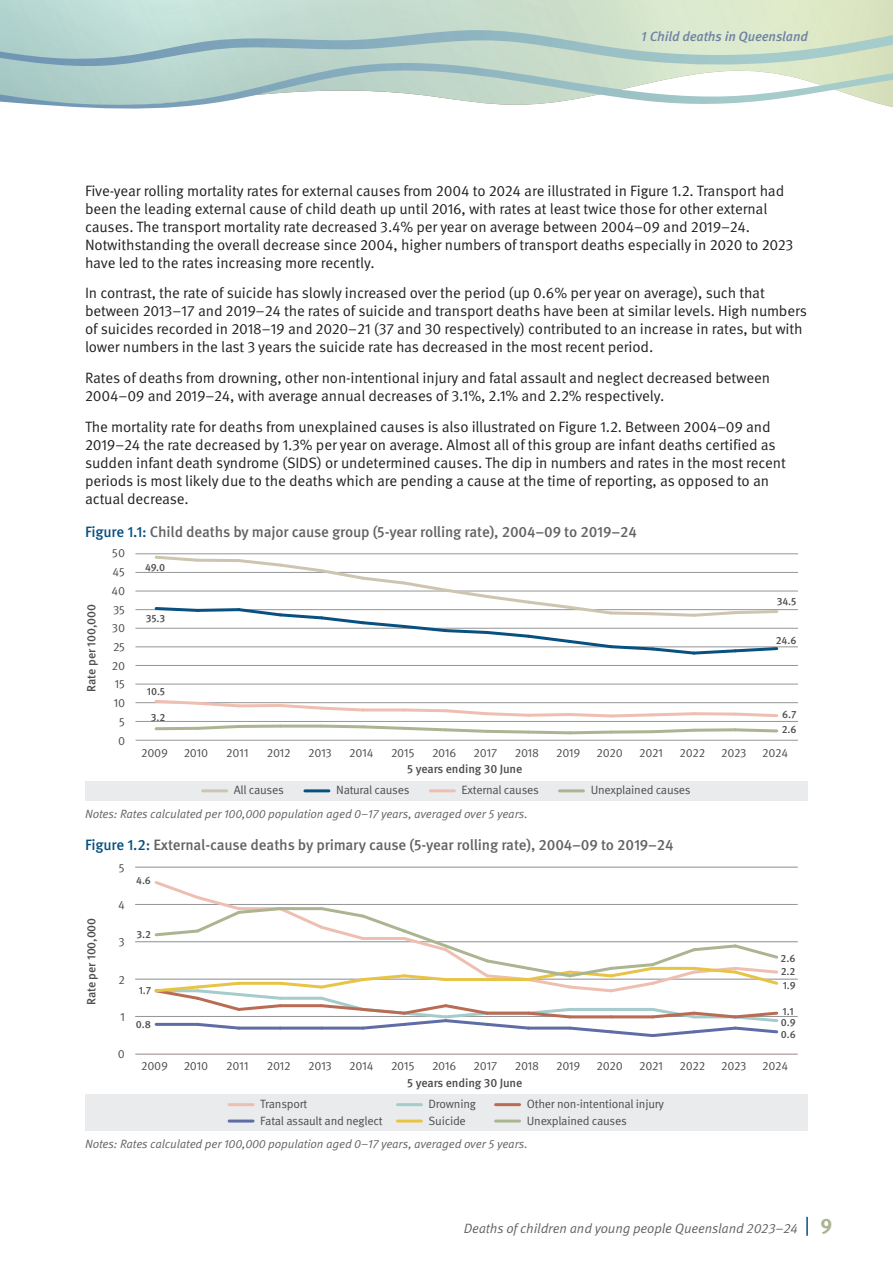
<style>
.page{position:relative;width:893px;height:1263px;background:#fff}
.page>*{position:absolute;margin:0;border:0;box-sizing:border-box;transform-origin:0 0}
.Body{font:15px/18px "Meta Pro Norm";letter-spacing:-.01em;color:#231f20}
.Figure_Headings{font:500 15px "Meta Pro";letter-spacing:-.01em;color:#636366}
.t1{font:13.5px "Meta Pro Norm Ita";letter-spacing:-.01em;color:#636366}
.t2{font:italic 500 13.5px "Meta Pro";letter-spacing:-.01em;color:#6f81a4}
.t3{font:12px "Meta Pro Norm";letter-spacing:-.02em;color:#4b4c4d}
.Table_Footnote{font:12px "Meta Pro Norm Ita";letter-spacing:-.01em;color:#636366}
.t4{font:500 12px "Meta Pro";letter-spacing:-.01em;color:#4b4c4d}
.t5{font:500 10.5px/14.7px "Meta Pro";letter-spacing:-.01em;color:#4b4c4d}
.s1{color:#08507f}
.s2{font-family:"Meta Pro";font-weight:700;font-size:21px;color:#abb592}
</style>
<div class="page">
<svg style="left:0;top:30px;width:893px;height:33px"></svg>
<svg style="left:0;top:63px;width:893px;height:46px"></svg>
<hr style="left:135px;top:702px;width:663px;height:1px;background:#939598">
<hr style="left:135px;top:665px;width:663px;height:1px;background:#939598">
<hr style="left:135px;top:684px;width:663px;height:1px;background:#939598">
<hr style="left:135px;top:721px;width:663px;height:1px;background:#939598">
<hr style="left:135px;top:628px;width:663px;height:1px;background:#939598">
<hr style="left:135px;top:591px;width:663px;height:1px;background:#939598">
<hr style="left:135px;top:572px;width:663px;height:1px;background:#939598">
<hr style="left:135px;top:609px;width:663px;height:1px;background:#939598">
<hr style="left:135px;top:646px;width:663px;height:1px;background:#939598">
<hr style="left:135px;top:553px;width:663px;height:1px;background:#939598">
<hr style="left:136px;top:740px;width:662px;height:1px;background:#939598">
<hr style="left:156px;top:727px;width:41px;height:3px;background:#abb592">
<svg style="left:194px;top:725px;width:45px;height:5px"></svg>
<hr style="left:239px;top:725px;width:41px;height:3px;background:#abb592">
<svg style="left:697px;top:728px;width:35px;height:4px"></svg>
<svg style="left:732px;top:728px;width:46px;height:5px"></svg>
<svg style="left:153px;top:700px;width:89px;height:8px"></svg>
<hr style="left:239px;top:704px;width:41px;height:3px;background:#eebfb1">
<svg style="left:277px;top:702px;width:420px;height:33px"></svg>
<svg style="left:694px;top:712px;width:38px;height:4px"></svg>
<svg style="left:732px;top:712px;width:47px;height:5px"></svg>
<svg style="left:153px;top:554px;width:627px;height:101px"></svg>
<div style="left:85px;top:781px;width:723px;height:19px;background:#eaebec"></div>
<hr style="left:203px;top:789px;width:24px;height:3px;background:#cdc5b0">
<hr style="left:305px;top:789px;width:24px;height:3px;background:#08507f">
<hr style="left:559px;top:789px;width:24px;height:3px;background:#abb592">
<hr style="left:430px;top:789px;width:24px;height:3px;background:#eebfb1">
<hr style="left:135px;top:1016px;width:663px;height:1px;background:#939598">
<hr style="left:135px;top:979px;width:663px;height:1px;background:#939598">
<hr style="left:135px;top:941px;width:663px;height:1px;background:#939598">
<hr style="left:135px;top:904px;width:663px;height:1px;background:#939598">
<hr style="left:135px;top:867px;width:663px;height:1px;background:#939598">
<div style="left:85px;top:1095px;width:723px;height:36px;background:#eaebec"></div>
<hr style="left:229px;top:1103px;width:24px;height:3px;background:#eebfb1">
<hr style="left:397px;top:1103px;width:24px;height:3px;background:#a5cbca">
<hr style="left:397px;top:1119px;width:24px;height:3px;background:#e7c445">
<hr style="left:496px;top:1119px;width:24px;height:3px;background:#abb592">
<hr style="left:229px;top:1119px;width:24px;height:3px;background:#5f6ca5">
<hr style="left:496px;top:1103px;width:24px;height:3px;background:#b96c54">
<hr style="left:135px;top:1054px;width:663px;height:1px;background:#939598">
<svg style="left:152px;top:881px;width:628px;height:156px"></svg>
<svg style="left:806px;top:1217px;width:2px;height:19px"></svg>
<p class="t2" style="left:641px;top:26px;width:168px">1 Child deaths in Queensland</p>
<p class="Body" style="left:85px;top:180px;width:710px">Five-year rolling mortality rates for external causes from 2004 to 2024 are illustrated in Figure 1.2. Transport had been the leading external cause of child death up until 2016, with rates at least twice those for other external causes. The transport mortality rate decreased 3.4% per year on average between 2004–09 and 2019–24.<br>Notwithstanding the overall decrease since 2004, higher numbers of transport deaths especially in 2020 to 2023 have led to the rates increasing more recently.</p>
<p class="Body" style="left:85px;top:283px;width:723px">In contrast, the rate of suicide has slowly increased over the period (up 0.6% per year on average), such that between 2013–17 and 2019–24 the rates of suicide and transport deaths have been at similar levels. High numbers of suicides recorded in 2018–19 and 2020–21 (37 and 30 respectively) contributed to an increase in rates, but with lower numbers in the last 3 years the suicide rate has decreased in the most recent period.</p>
<p class="Body" style="left:85px;top:368px;width:686px">Rates of deaths from drowning, other non-intentional injury and fatal assault and neglect decreased between<br>2004–09 and 2019–24, with average annual decreases of 3.1%, 2.1% and 2.2% respectively.</p>
<p class="Body" style="left:85px;top:417px;width:702px">The mortality rate for deaths from unexplained causes is also illustrated on Figure 1.2. Between 2004–09 and 2019–24 the rate decreased by 1.3% per year on average. Almost all of this group are infant deaths certified as sudden infant death syndrome (SIDS) or undetermined causes. The dip in numbers and rates in the most recent periods is most likely due to the deaths which are pending a cause at the time of reporting, as opposed to an actual decrease.</p>
<p class="Figure_Headings" style="left:85px;top:520px;width:553px"><span class="s1">Figure 1.1:</span> Child deaths by major cause group (5-year rolling rate), 2004–09 to 2019–24</p>
<p class="t4" style="left:82px;top:691px;width:89px;rotate:-90deg">Rate per 100,000</p>
<p class="t3" style="left:112px;top:544px;width:14px">50</p>
<p class="t3" style="left:113px;top:563px;width:14px">45</p>
<p class="t3" style="left:111px;top:582px;width:15px">40</p>
<p class="t3" style="left:113px;top:600px;width:14px">35</p>
<p class="t3" style="left:112px;top:619px;width:15px">30</p>
<p class="t3" style="left:113px;top:638px;width:14px">25</p>
<p class="t3" style="left:112px;top:656px;width:15px">20</p>
<p class="t3" style="left:114px;top:675px;width:12px">15</p>
<p class="t3" style="left:113px;top:694px;width:13px">10</p>
<p class="t3" style="left:119px;top:713px;width:7px">5</p>
<p class="t3" style="left:118px;top:731px;width:9px">0</p>
<p class="t5" style="left:145px;top:560px;width:22px">49.0</p>
<p class="t5" style="left:146px;top:610px;width:21px">35.3</p>
<p class="t5" style="left:147px;top:683px;width:20px">10.5</p>
<p class="t5" style="left:151px;top:710px;width:16px">3.2</p>
<p class="t5" style="left:777px;top:593px;width:21px">34.5</p>
<p class="t5" style="left:776px;top:632px;width:22px">24.6</p>
<p class="t5" style="left:782px;top:706px;width:16px">6.7<br>2.6</p>
<p class="t3" style="left:141px;top:743px;width:28px">2009</p>
<p class="t3" style="left:184px;top:743px;width:26px">2010</p>
<p class="t3" style="left:226px;top:743px;width:24px">2011</p>
<p class="t3" style="left:267px;top:743px;width:25px">2012</p>
<p class="t3" style="left:308px;top:743px;width:25px">2013</p>
<p class="t3" style="left:349px;top:743px;width:26px">2014</p>
<p class="t3" style="left:391px;top:743px;width:25px">2015</p>
<p class="t3" style="left:432px;top:743px;width:26px">2016</p>
<p class="t3" style="left:474px;top:743px;width:25px">2017</p>
<p class="t3" style="left:515px;top:743px;width:26px">2018</p>
<p class="t3" style="left:556px;top:743px;width:26px">2019</p>
<p class="t3" style="left:597px;top:743px;width:28px">2020</p>
<p class="t3" style="left:639px;top:743px;width:25px">2021</p>
<p class="t3" style="left:680px;top:743px;width:27px">2022</p>
<p class="t3" style="left:721px;top:743px;width:27px">2023</p>
<p class="t3" style="left:762px;top:743px;width:27px">2024</p>
<p class="t4" style="left:407px;top:760px;width:117px">5 years ending 30 June</p>
<p class="t3" style="left:234px;top:781px;width:51px">All causes</p>
<p class="t3" style="left:336px;top:781px;width:75px">Natural causes</p>
<p class="t3" style="left:462px;top:781px;width:79px">External causes</p>
<p class="t3" style="left:591px;top:781px;width:101px">Unexplained causes</p>
<p class="Table_Footnote" style="left:85px;top:804px;width:444px">Notes: Rates calculated per 100,000 population aged 0–17 years, averaged over 5 years.</p>
<p class="Figure_Headings" style="left:85px;top:833px;width:590px"><span class="s1">Figure 1.2:</span> External-cause deaths by primary cause (5-year rolling rate), 2004–09 to 2019–24</p>
<p class="t4" style="left:82px;top:1005px;width:89px;rotate:-90deg">Rate per 100,000</p>
<p class="t3" style="left:119px;top:858px;width:7px">5</p>
<p class="t3" style="left:118px;top:896px;width:8px">4</p>
<p class="t3" style="left:118px;top:933px;width:8px">3</p>
<p class="t3" style="left:118px;top:970px;width:8px">2</p>
<p class="t3" style="left:120px;top:1008px;width:6px">1</p>
<p class="t3" style="left:118px;top:1045px;width:9px">0</p>
<p class="t5" style="left:136px;top:872px;width:16px">4.6</p>
<p class="t5" style="left:136px;top:927px;width:16px">3.2</p>
<p class="t5" style="left:139px;top:982px;width:14px">1.7</p>
<p class="t5" style="left:136px;top:1016px;width:17px">0.8</p>
<p class="t5" style="left:781px;top:950px;width:16px">2.6</p>
<p class="t5" style="left:781px;top:964px;width:16px;line-height:13.5px">2.2<br>1.9</p>
<p class="t5" style="left:783px;top:1003px;width:13px">1.1</p>
<p class="t5" style="left:781px;top:1026px;width:16px">0.6</p>
<p class="t5" style="left:781px;top:1015px;width:16px">0.9</p>
<p class="t3" style="left:141px;top:1057px;width:28px">2009</p>
<p class="t3" style="left:184px;top:1057px;width:26px">2010</p>
<p class="t3" style="left:226px;top:1057px;width:24px">2011</p>
<p class="t3" style="left:267px;top:1057px;width:25px">2012</p>
<p class="t3" style="left:308px;top:1057px;width:25px">2013</p>
<p class="t3" style="left:349px;top:1057px;width:26px">2014</p>
<p class="t3" style="left:391px;top:1057px;width:25px">2015</p>
<p class="t3" style="left:432px;top:1057px;width:26px">2016</p>
<p class="t3" style="left:474px;top:1057px;width:25px">2017</p>
<p class="t3" style="left:515px;top:1057px;width:26px">2018</p>
<p class="t3" style="left:556px;top:1057px;width:26px">2019</p>
<p class="t3" style="left:597px;top:1057px;width:28px">2020</p>
<p class="t3" style="left:639px;top:1057px;width:25px">2021</p>
<p class="t3" style="left:680px;top:1057px;width:27px">2022</p>
<p class="t3" style="left:721px;top:1057px;width:27px">2023</p>
<p class="t3" style="left:762px;top:1057px;width:27px">2024</p>
<p class="t4" style="left:407px;top:1074px;width:117px">5 years ending 30 June</p>
<p class="t3" style="left:527px;top:1095px;width:139px">Other non-intentional injury</p>
<p class="t3" style="left:260px;top:1095px;width:49px">Transport</p>
<p class="t3" style="left:429px;top:1095px;width:49px">Drowning</p>
<p class="t3" style="left:260px;top:1111px;width:124px">Fatal assault and neglect</p>
<p class="t3" style="left:429px;top:1111px;width:39px">Suicide</p>
<p class="t3" style="left:527px;top:1111px;width:101px">Unexplained causes</p>
<p class="Table_Footnote" style="left:85px;top:1135px;width:444px">Notes: Rates calculated per 100,000 population aged 0–17 years, averaged over 5 years.</p>
<p class="t1" style="left:464px;top:1218px;width:370px">Deaths of children and young people Queensland 2023–24 <span class="s2">9</span></p>
</div>
